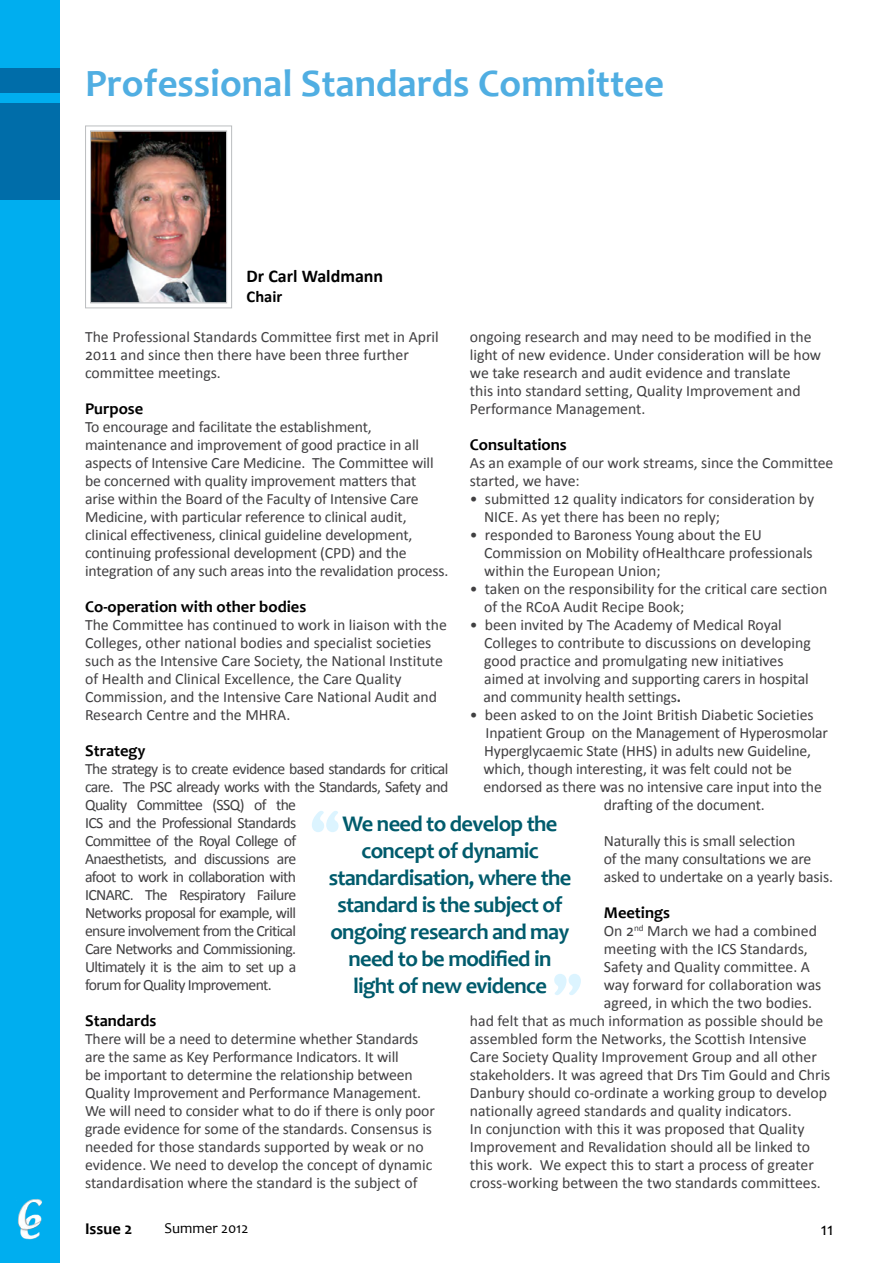
<style>
.page{position:relative;width:893px;height:1263px;background:#fff}
.page>*{position:absolute;margin:0;border:0;box-sizing:border-box;transform-origin:0 0}
.t1{font:700 39px "Candara";color:#50aee2}
.t2{font:700 22.5px/27px "Candara";letter-spacing:-.03em;color:#005b6c;text-align:center}
.t3{font:700 18px "Calibri";color:#000}
.t4{font:18px "Candara";color:#000}
.t5{font:700 16.5px "Candara";color:#000}
.t6{font:700 16.5px "Calibri";color:#000}
.t7{font:15.75px/18px "Calibri";letter-spacing:-.01em;color:#414042}
.t8{font:15.75px/18px "Calibri";letter-spacing:-.04em;color:#414042}
.t9{font:15px "Candara";color:#000}
.s1{font-weight:700}
</style>
<div class="page">
<div style="left:0;top:0;width:60px;height:1263px;background:#00aeef"></div>
<div style="left:0;top:103px;width:60px;height:96px;background:#006da9"></div>
<div style="left:0;top:68px;width:60px;height:24px;background:#006da9"></div>
<img style="left:85px;top:125px;width:147px;height:184px">
<div style="left:90px;top:130px;width:137px;height:173px;border:1px solid #bcbec0"></div>
<svg style="left:312px;top:811px;width:27px;height:21px"></svg>
<svg style="left:554px;top:974px;width:27px;height:21px"></svg>
<img style="left:17px;top:1199px;width:26px;height:41px">
<h1 class="t1" style="left:85px;top:60px;width:581px">Professional Standards Committee</h1>
<p class="t3" style="left:247px;top:265px;width:138px">Dr Carl Waldmann</p>
<p class="t6" style="left:247px;top:286px;width:37px">Chair</p>
<p class="t7" style="left:85px;top:327px;width:355px">The Professional Standards Committee first met in April<br>2011 and since then there have been three further committee meetings.</p>
<p class="t5" style="left:85px;top:399px;width:60px">Purpose</p>
<p class="t7" style="left:85px;top:417px;width:365px">To encourage and facilitate the establishment, maintenance and improvement of good practice in all aspects of Intensive Care Medicine. The Committee will be concerned with quality improvement matters that arise within the Board of the Faculty of Intensive Care Medicine, with particular reference to clinical audit, clinical effectiveness, clinical guideline development, continuing professional development (CPD) and the integration of any such areas into the revalidation process.</p>
<p class="t5" style="left:85px;top:597px;width:223px">Co-operation with other bodies</p>
<p class="t7" style="left:85px;top:615px;width:363px">The Committee has continued to work in liaison with the Colleges, other national bodies and specialist societies such as the Intensive Care Society, the National Institute of Health and Clinical Excellence, the Care Quality Commission, and the Intensive Care National Audit and Research Centre and the MHRA.</p>
<p class="t5" style="left:85px;top:741px;width:62px">Strategy</p>
<p class="t8" style="left:85px;top:759px;width:365px">The strategy is to create evidence based standards for critical care. The PSC already works with the Standards, Safety and Quality Committee (SSQ) of the<br>ICS and the Professional Standards<br>Committee of the Royal College of<br>Anaesthetists, and discussions are<br>afoot to work in collaboration with<br>ICNARC. The Respiratory Failure<br>Networks proposal for example, will<br>ensure involvement from the Critical<br>Care Networks and Commissioning.<br>Ultimately it is the aim to set up a<br>forum for Quality Improvement.</p>
<p class="t5" style="left:85px;top:1011px;width:73px">Standards</p>
<p class="t7" style="left:85px;top:1029px;width:351px">There will be a need to determine whether Standards are the same as Key Performance Indicators. It will<br>be important to determine the relationship between Quality Improvement and Performance Management.<br>We will need to consider what to do if there is only poor grade evidence for some of the standards. Consensus is needed for those standards supported by weak or no evidence. We need to develop the concept of dynamic standardisation where the standard is the subject of</p>
<p class="t7" style="left:470px;top:327px;width:353px">ongoing research and may need to be modified in the light of new evidence. Under consideration will be how we take research and audit evidence and translate<br>this into standard setting, Quality Improvement and Performance Management.</p>
<p class="t5" style="left:470px;top:435px;width:98px">Consultations</p>
<p class="t7" style="left:470px;top:453px;width:365px">As an example of our work streams, since the Committee started, we have:</p>
<p class="t7" style="left:484px;top:489px;width:332px;text-indent:-14px">• submitted 12 quality indicators for consideration by<br>NICE. As yet there has been no reply;</p>
<p class="t7" style="left:484px;top:525px;width:330px;text-indent:-14px">• responded to Baroness Young about the EU<br>Commission on Mobility ofHealthcare professionals within the European Union;</p>
<p class="t7" style="left:484px;top:579px;width:345px;text-indent:-14px">• taken on the responsibility for the critical care section of the RCoA Audit Recipe Book;</p>
<p class="t7" style="left:483px;top:615px;width:329px;text-indent:-14px">• been invited by The Academy of Medical Royal Colleges to contribute to discussions on developing good practice and promulgating new initiatives aimed at involving and supporting carers in hospital and community health settings<span class="s1">.</span></p>
<p class="t7" style="left:470px;top:705px;width:345px">• been asked to on the Joint British Diabetic Societies</p>
<p class="t7" style="left:486px;top:723px;width:344px">Inpatient Group on the Management of Hyperosmolar</p>
<p class="t7" style="left:484px;top:741px;width:329px">Hyperglycaemic State (HHS) in adults new Guideline,</p>
<p class="t7" style="left:483px;top:759px;width:310px">which, though interesting, it was felt could not be</p>
<p class="t7" style="left:483px;top:777px;width:340px">endorsed as there was no intensive care input into the</p>
<p class="t7" style="left:604px;top:795px;width:162px">drafting of the document.</p>
<p class="t7" style="left:604px;top:831px;width:231px">Naturally this is small selection<br>of the many consultations we are asked to undertake on a yearly basis.</p>
<p class="t5" style="left:604px;top:903px;width:68px">Meetings</p>
<p class="t7" style="left:604px;top:921px;width:215px">On 2<sup>nd</sup> March we had a combined</p>
<p class="t7" style="left:604px;top:939px;width:206px">meeting with the ICS Standards,</p>
<p class="t7" style="left:604px;top:957px;width:208px">Safety and Quality committee. A</p>
<p class="t7" style="left:604px;top:975px;width:219px">way forward for collaboration was</p>
<p class="t7" style="left:604px;top:993px;width:210px">agreed, in which the two bodies.</p>
<p class="t7" style="left:470px;top:1011px;width:355px">had felt that as much information as possible should be</p>
<p class="t7" style="left:470px;top:1029px;width:338px">assembled form the Networks, the Scottish Intensive</p>
<p class="t7" style="left:470px;top:1047px;width:348px">Care Society Quality Improvement Group and all other</p>
<p class="t7" style="left:470px;top:1065px;width:362px">stakeholders. It was agreed that Drs Tim Gould and Chris</p>
<p class="t7" style="left:470px;top:1083px;width:359px">Danbury should co-ordinate a working group to develop</p>
<p class="t7" style="left:470px;top:1101px;width:323px">nationally agreed standards and quality indicators.</p>
<p class="t7" style="left:470px;top:1119px;width:336px">In conjunction with this it was proposed that Quality</p>
<p class="t7" style="left:470px;top:1137px;width:342px">Improvement and Revalidation should all be linked to</p>
<p class="t7" style="left:470px;top:1155px;width:346px">this work. We expect this to start a process of greater</p>
<p class="t7" style="left:470px;top:1173px;width:352px">cross-working between the two standards committees.</p>
<h2 class="t2" style="left:329px;top:810px;width:244px">We need to develop the concept of dynamic standardisation, where the standard is the subject of ongoing research and may need to be modified in light of new evidence</h2>
<p class="t5" style="left:85px;top:1218px;width:49px">Issue 2</p>
<p class="t9" style="left:165px;top:1219px;width:85px">Summer 2012</p>
<p class="t4" style="left:821px;top:1218px;width:14px">11</p>
</div>
